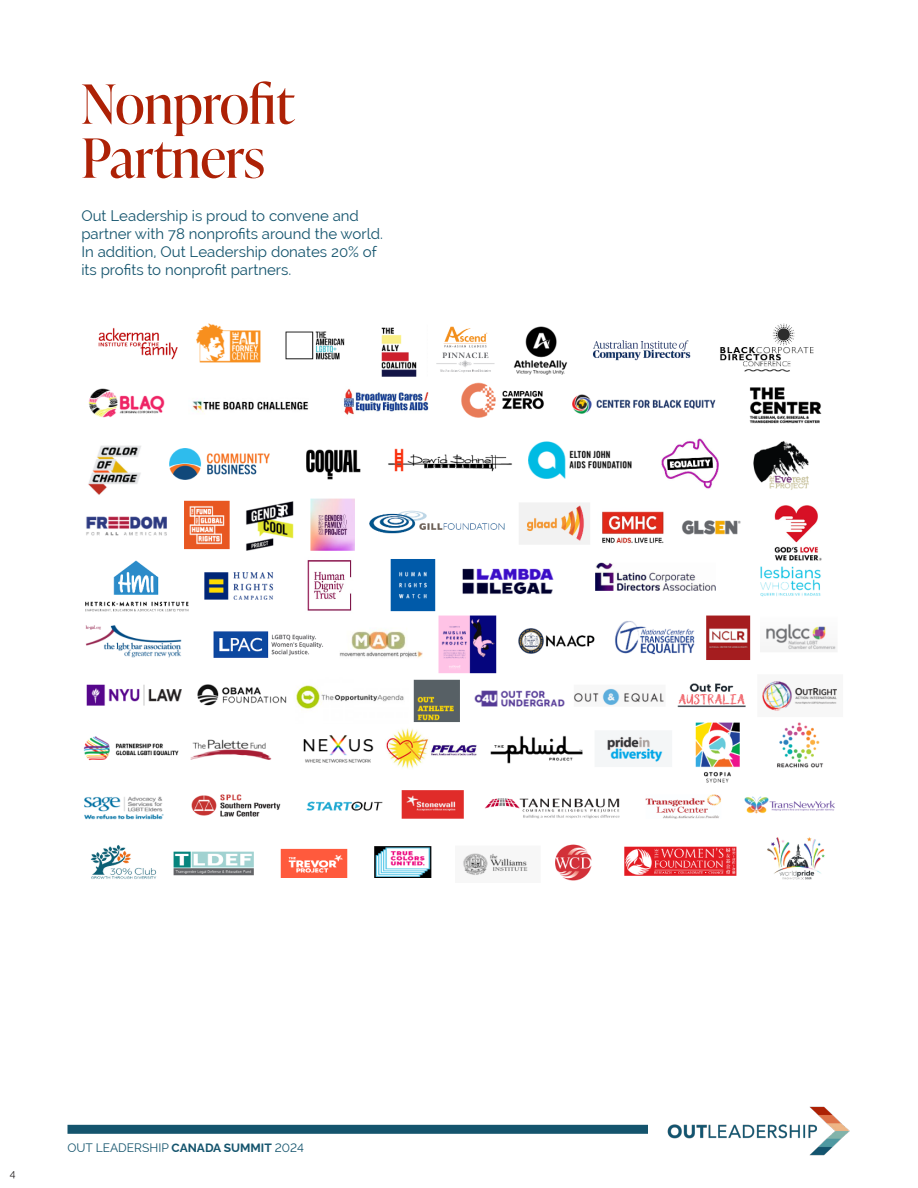
<style>
.page{position:relative;width:918px;height:1188px;background:#fff}
.page>*{position:absolute;margin:0;border:0;box-sizing:border-box;transform-origin:0 0}
.t1{font:54px/54px "Ivy Presto Display";color:#ad2106}
.t2{font:15px/18px "Raleway";color:#14546d}
.t3{font:12px "Raleway";color:#14546d}
.t4{font:10.5px "Raleway";color:#231f20}
.s1{font-weight:700}
</style>
<div class="page">
<div style="left:68px;top:1125px;width:580px;height:9px;background:#14546d"></div>
<img style="left:667px;top:1106px;width:183px;height:50px">
<img style="left:83px;top:323px;width:754px;height:558px">
<p class="t1" style="left:81px;top:75px;width:214px">Nonprofit<br>Partners</p>
<p class="t2" style="left:81px;top:207px;width:303px">Out Leadership is proud to convene and partner with 78 nonprofits around the world.<br>In addition, Out Leadership donates 20% of its profits to nonprofit partners.</p>
<p class="t4" style="left:10px;top:1167px;width:7px">4</p>
<p class="t3" style="left:68px;top:1141px;width:238px">OUT LEADERSHIP <span class="s1">CANADA SUMMIT</span> 2024</p>
</div>
